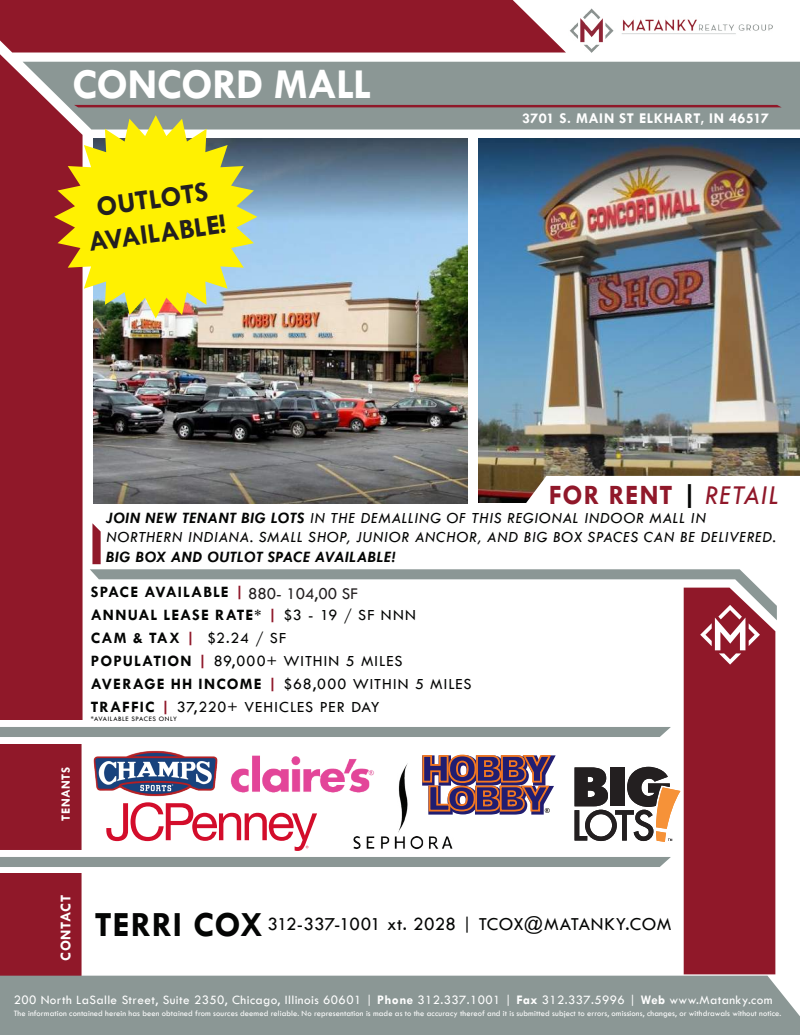
<style>
.page{position:relative;width:800px;height:1035px;background:#fff}
.page>*{position:absolute;margin:0;border:0;box-sizing:border-box;transform-origin:0 0}
.t1{font:700 43px "Tw Cen";letter-spacing:-.015em;color:#fff}
.t2{font:700 28.4px/34.1px "Tw Cen";color:#231f20;text-align:center}
.t3{font:700 28.3px "Tw Cen";letter-spacing:.03em;color:#90182a}
.t4{font:19px "Tw Cen";letter-spacing:.01em;color:#040504}
.t5{font:17px "Tw Cen";color:#231f20}
.t6{font:16px/23px "Tw Cen";letter-spacing:.06em;color:#040504}
.t7{font:italic 16px/19.2px "Tw Cen";letter-spacing:.03em;color:#040504}
.t8{font:italic 700 16px "Tw Cen";letter-spacing:.04em;color:#040504}
.t9{font:700 15px "Tw Cen";letter-spacing:.03em;color:#fff}
.t10{font:13.2px "Tw Cen";letter-spacing:.03em;color:#fff}
.t11{font:700 12.7px "Tw Cen";letter-spacing:.035em;color:#fff}
.t12{font:8.5px "Tw Cen";letter-spacing:.01em;color:#fff}
.t13{font:7px "Tw Cen";letter-spacing:.08em;color:#040504}
.s1{color:#040504}
.s2{font-weight:400;font-style:italic;font-size:28.2px}
.s3{font-weight:700}
.s4{font-weight:700;color:#90182a}
.s5{font-weight:700;font-size:35.7px}
</style>
<div class="page">
<img style="left:479px;top:138px;width:321px;height:365px">
<div style="left:0;top:873px;width:82px;height:103px;background:#901829"></div>
<div style="left:0;top:976px;width:800px;height:59px;background:#8b9795"></div>
<div style="left:0;top:857px;width:671px;height:10px;background:#8b9795"></div>
<div style="left:0;top:727px;width:671px;height:10px;background:#8b9795"></div>
<svg style="left:92px;top:523px;width:9px;height:41px"></svg>
<div style="left:684px;top:620px;width:91px;height:354px;background:#901829"></div>
<svg style="left:700px;top:620px;width:60px;height:45px"></svg>
<div style="left:0;top:744px;width:82px;height:106px;background:#901829"></div>
<svg style="left:90px;top:569px;width:687px;height:51px"></svg>
<div style="left:0;top:54px;width:83px;height:666px;background:#901829"></div>
<svg style="left:23px;top:62px;width:777px;height:68px;fill:#8b9795"></svg>
<div style="left:0;top:0;width:566px;height:53px;background:#901829"></div>
<svg style="left:74px;top:105px;width:708px;height:2px"></svg>
<img style="left:569px;top:8px;width:204px;height:45px">
<svg style="left:516px;top:476px;width:284px;height:27px"></svg>
<svg style="left:422px;top:754px;width:134px;height:61px"></svg>
<img style="left:79px;top:745px;width:139px;height:56px">
<img style="left:230px;top:755px;width:127px;height:38px">
<svg style="left:106px;top:802px;width:211px;height:49px"></svg>
<img style="left:321px;top:761px;width:161px;height:88px">
<img style="left:94px;top:139px;width:374px;height:365px">
<svg style="left:54px;top:115px;width:203px;height:203px;fill:#fff101"></svg>
<svg style="left:575px;top:767px;width:105px;height:75px"></svg>
<div style="left:248px;top:584px;width:152px;height:18px;background:#fff"></div>
<h1 class="t1" style="left:72px;top:58px;width:301px">CONCORD MALL</h1>
<h2 class="t2" style="left:81px;top:191px;width:140px;rotate:-8deg">OUTLOTS<br>AVAILABLE!</h2>
<h3 class="t9" style="left:522px;top:109px;width:249px">3701 S. MAIN ST ELKHART, IN 46517</h3>
<h3 class="t3" style="left:549px;top:478px;width:232px">FOR RENT <span class="s1">|</span> <span class="s2">RETAIL</span></h3>
<h3 class="t7" style="left:106px;top:508px;width:671px"><span class="s3">JOIN NEW TENANT BIG LOTS</span> IN THE DEMALLING OF THIS REGIONAL INDOOR MALL IN<br>NORTHERN INDIANA. SMALL SHOP, JUNIOR ANCHOR, AND BIG BOX SPACES CAN BE DELIVERED.</h3>
<h3 class="t8" style="left:106px;top:547px;width:291px">BIG BOX AND OUTLOT SPACE AVAILABLE!</h3>
<h3 class="t11" style="left:58px;top:821px;width:55px;rotate:-90deg">TENANTS</h3>
<h3 class="t6" style="left:91px;top:580px;width:382px"><span class="s3">SPACE AVAILABLE</span> <span class="s4">|</span> 660 - 129,000 SF<br><span class="s3">ANNUAL LEASE RATE*</span> <span class="s4">|</span> $3 - 19 / SF NNN<br><span class="s3">CAM &amp; TAX</span> <span class="s4">|</span> $2.24 / SF<br><span class="s3">POPULATION</span> <span class="s4">|</span> 89,000+ WITHIN 5 MILES<br><span class="s3">AVERAGE HH INCOME</span> <span class="s4">|</span> $68,000 WITHIN 5 MILES<br><span class="s3">TRAFFIC</span> <span class="s4">|</span> 37,220+ VEHICLES PER DAY</h3>
<p class="t13" style="left:91px;top:714px;width:88px">*AVAILABLE SPACES ONLY</p>
<h3 class="t5" style="left:248px;top:584px;width:111px">880- 104,00 SF</h3>
<h3 class="t9" style="left:57px;top:961px;width:67px;rotate:-90deg">CONTACT</h3>
<h3 class="t4" style="left:95px;top:913px;width:578px"><span class="s5">TERRI COX</span> 312-337-1001 xt. 2028 | TCOX@MATANKY.COM</h3>
<h3 class="t10" style="left:14px;top:992px;width:760px">200 North LaSalle Street, Suite 2350, Chicago, Illinois 60601 | <span class="s3">Phone</span> 312.337.1001 | <span class="s3">Fax</span> 312.337.5996 | <span class="s3">Web</span> www.Matanky.com</h3>
<p class="t12" style="left:14px;top:1008px;width:769px">The information contained herein has been obtained from sources deemed reliable. No representation is made as to the accuracy thereof and it is submitted subject to errors, omissions, changes, or withdrawals without notice.</p>
</div>
